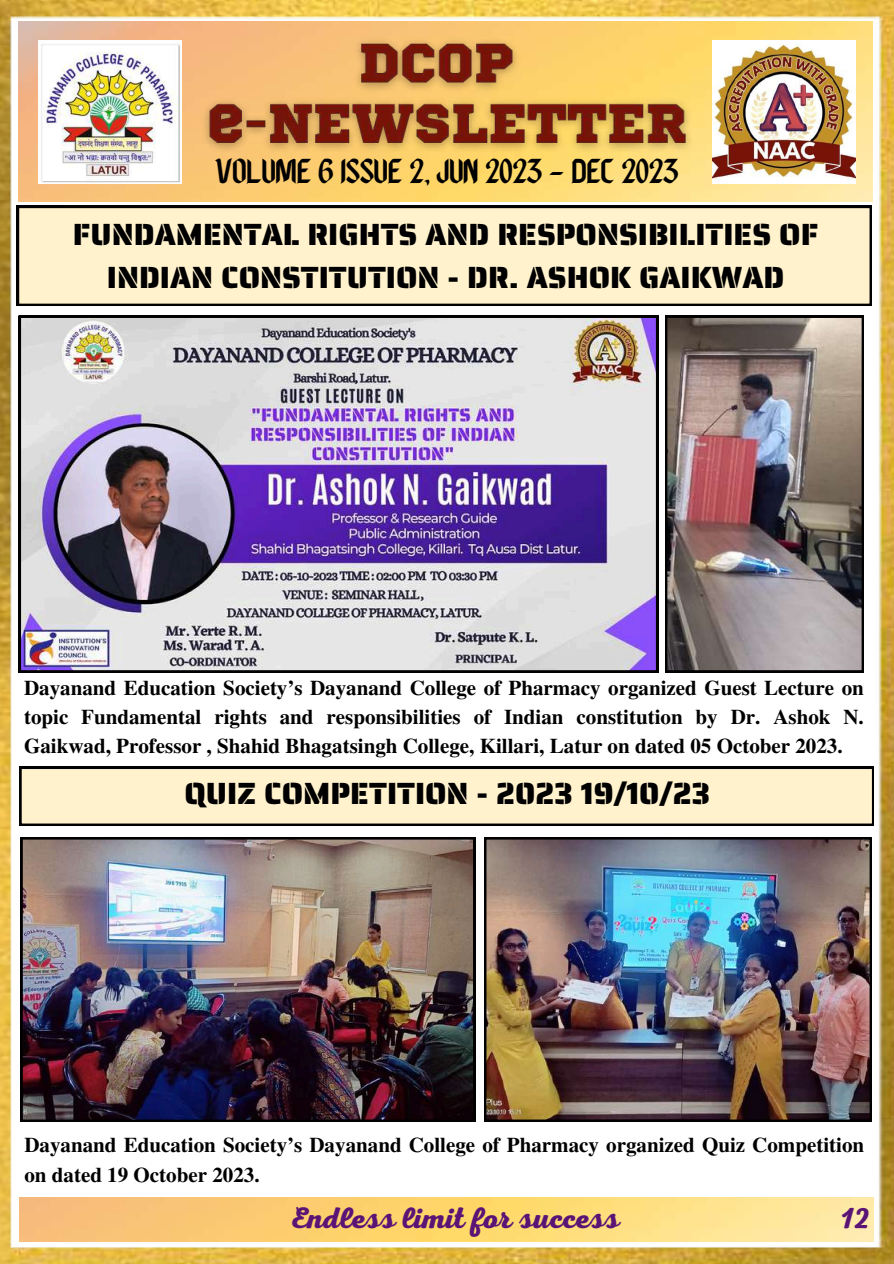
<style>
.page{position:relative;width:894px;height:1264px;background:#fff}
.page>*{position:absolute;margin:0;border:0;box-sizing:border-box;transform-origin:0 0}
.t1{font:900 34.5px "Martires Pro";color:#000}
.t2{font:30.75px/42.8px "Saira Stencil One";color:#000;text-align:center}
.t3{font:700 30px "Nexa Script";color:#5a1476}
.t4{font:700 21px/29.2px "Te X Gyre Termes";color:#000;text-align:justify}
</style>
<div class="page">
<img style="left:0;top:0;width:893px;height:1263px">
<img style="left:18px;top:22px;width:854px;height:180px">
<img style="left:19px;top:1197px;width:854px;height:44px">
<img style="left:38px;top:41px;width:143px;height:142px">
<img style="left:712px;top:41px;width:143px;height:142px">
<img style="left:195px;top:31px;width:505px;height:127px">
<svg style="left:19px;top:766px;width:854px;height:59px;background:#eadebc"></svg>
<div style="left:17px;top:206px;width:854px;height:100px;background:#fff2cd"></div>
<img style="left:19px;top:316px;width:639px;height:356px">
<img style="left:665px;top:316px;width:198px;height:356px">
<img style="left:21px;top:837px;width:454px;height:284px">
<img style="left:484px;top:837px;width:387px;height:284px">
<h1 class="t1" style="left:215px;top:148px;width:465px">VOLUME 6 ISSUE 2, JUN 2023 - DEC 2023</h1>
<h2 class="t2" style="left:73px;top:213px;width:746px">FUNDAMENTAL RIGHTS AND RESPONSIBILITIES OF<br>INDIAN CONSTITUTION - DR. ASHOK GAIKWAD</h2>
<p class="t4" style="left:24px;top:672px;width:841px">Dayanand Education Society’s Dayanand College of Pharmacy organized Guest Lecture on topic Fundamental rights and responsibilities of Indian constitution by Dr. Ashok N.<br>Gaikwad, Professor , Shahid Bhagatsingh College, Killari, Latur on dated 05 October 2023.</p>
<h2 class="t2" style="left:184px;top:771px;width:527px">QUIZ COMPETITION - 2023 19/10/23</h2>
<p class="t4" style="left:24px;top:1129px;width:841px">Dayanand Education Society’s Dayanand College of Pharmacy organized Quiz Competition on dated 19 October 2023.</p>
<h3 class="t3" style="left:289px;top:1201px;width:332px">Endless limit for success</h3>
<h3 class="t3" style="left:840px;top:1201px;width:31px">12</h3>
</div>
